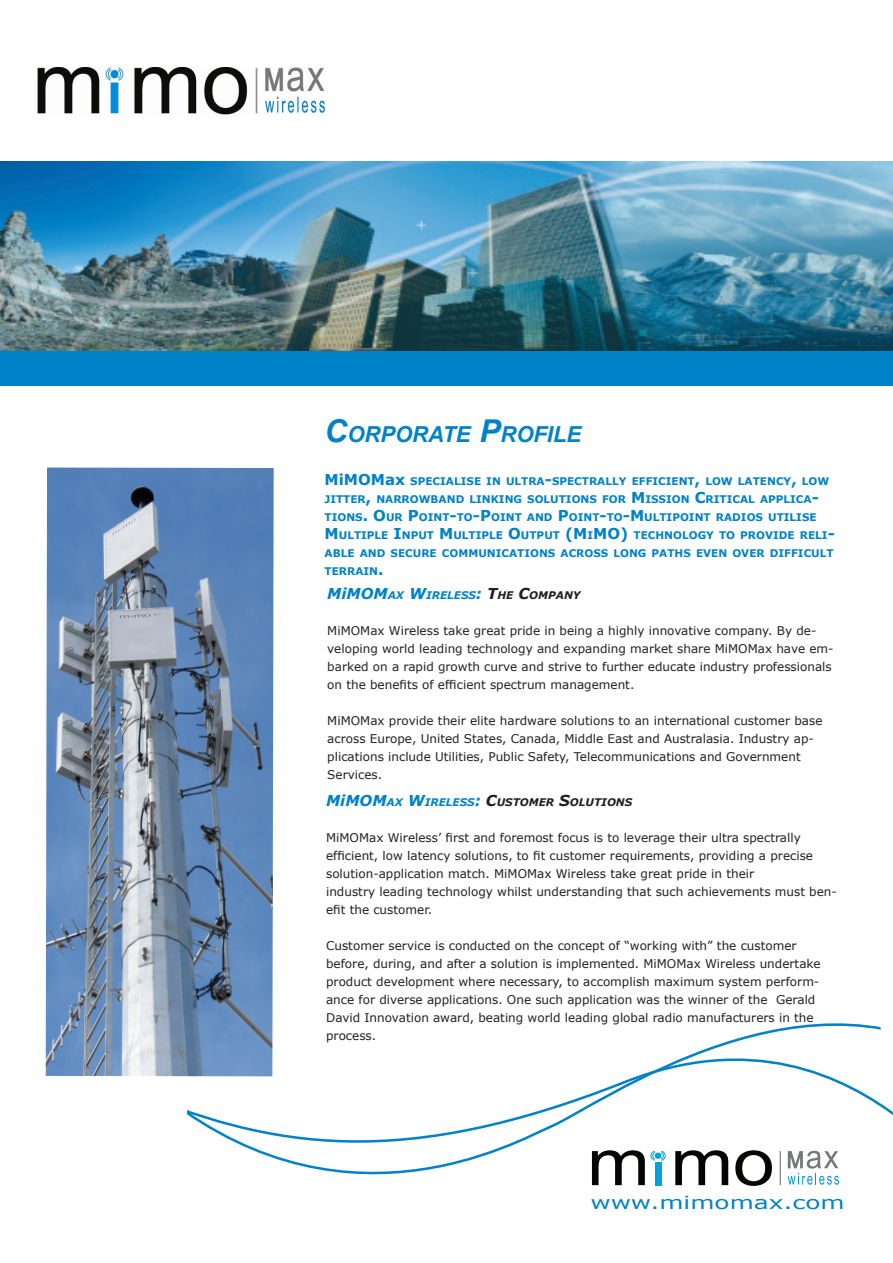
<style>
.page{position:relative;width:893px;height:1263px;background:#fff}
.page>*{position:absolute;margin:0;border:0;box-sizing:border-box;transform-origin:0 0}
.t1{font:italic 700 22.05px "Arial";color:#0082c8}
.t2{font:18px "Verdana";color:#0082c8;scale:1.38 1}
.t3{font:12px/18px "Verdana";color:#231f20}
.t4{font:700 10.5px/18px "Verdana";color:#0082c8}
.t5{font:italic 700 10.5px "Verdana";color:#0082c8}
.t6{font:italic 700 10.5px "Verdana";color:#231f20}
.s1{font-size:31.5px}
.s2{font-size:15px}
.s3{font-size:15px;color:#231f20}
.s4{color:#231f20}
</style>
<div class="page">
<div style="left:0;top:343px;width:893px;height:42px;background:#0082c8"></div>
<img style="left:0;top:161px;width:893px;height:189px">
<svg style="left:187px;top:1023px;width:706px;height:163px"></svg>
<div style="left:617px;top:1158px;width:139px;height:30px;background:#fff"></div>
<svg style="left:675px;top:1150px;width:53px;height:35px"></svg>
<svg style="left:735px;top:1150px;width:37px;height:36px"></svg>
<hr style="left:780px;top:1151px;width:1px;height:34px;background:#8d8d8d">
<svg style="left:788px;top:1151px;width:51px;height:34px"></svg>
<svg style="left:592px;top:1150px;width:74px;height:35px"></svg>
<img style="left:37px;top:68px;width:288px;height:47px">
<div style="left:624px;top:1094px;width:213px;height:44px;background:#fff"></div>
<img style="left:46px;top:467px;width:228px;height:609px">
<p class="t1" style="left:325px;top:420px;width:258px"><span class="s1">C</span>ORPORATE <span class="s1">P</span>ROFILE</p>
<p class="t4" style="left:325px;top:472px;width:512px"><span class="s2">M</span><span class="s2">i</span><span class="s2">MOM</span><span class="s2">ax</span> SPECIALISE IN ULTRA<span class="s2">-</span>SPECTRALLY EFFICIENT<span class="s2">,</span> LOW LATENCY<span class="s2">,</span> LOW JITTER<span class="s2">,</span> NARROWBAND LINKING SOLUTIONS FOR <span class="s2">M</span>ISSION <span class="s2">C</span>RITICAL APPLICA<span class="s2">-</span>TIONS<span class="s2">. O</span>UR <span class="s2">P</span>OINT<span class="s2">-</span>TO<span class="s2">-P</span>OINT AND <span class="s2">P</span>OINT<span class="s2">-</span>TO<span class="s2">-M</span>ULTIPOINT RADIOS UTILISE <span class="s2">M</span>ULTIPLE <span class="s2">I</span> NPUT <span class="s2">M</span>ULTIPLE <span class="s2">O</span>UTPUT <span class="s2">(M</span>I<span class="s2">MO)</span> TECHNOLOGY TO PROVIDE RELI<span class="s2">-</span>ABLE AND SECURE COMM</p>
<p class="t4" style="left:478px;top:544px;width:357px">UNICATIONS ACROSS LONG PATHS EVEN OVER DIFFICULT</p>
<p class="t4" style="left:325px;top:562px;width:60px">TERRAIN<span class="s2">.</span></p>
<p class="t5" style="left:327px;top:588px;width:255px"><span class="s2">M</span><span class="s2">i</span><span class="s2">MOM</span>AX <span class="s2">W</span>IRELESS<span class="s2">:</span> <span class="s3">T</span><span class="s4">HE</span> <span class="s3">C</span><span class="s4">OMPANY</span></p>
<p class="t3" style="left:327px;top:621px;width:508px">MiMOMax Wireless take great pride in being a highly innovative company. By de&shy;veloping world leading technology and expanding market share MiMOMax have em&shy;barked on a rapid growth curve and strive to further educate industry professionals on the benefits of efficient spectrum management.</p>
<p class="t3" style="left:327px;top:711px;width:497px">MiMOMax provide their elite hardware solutions to an international customer base across Europe, United States, Canada, Middle East and Australasia. Industry ap&shy;plications include Utilities, Public Safety, Telecommunications and Government Services.</p>
<p class="t5" style="left:326px;top:795px;width:197px"><span class="s2">M</span><span class="s2">i</span><span class="s2">MOM</span>AX <span class="s2">W</span>IRELESS<span class="s2">:</span> <span class="s3">C</span><span class="s4">USTOM</span></p>
<p class="t6" style="left:539px;top:795px;width:95px">ER <span class="s2">S</span>OLUTIONS</p>
<p class="t3" style="left:326px;top:828px;width:512px">MiMOMax Wireless’ first and foremost focus is to leverage their ultra spectrally efficient, low latency solutions, to fit customer requirements, providing a precise solution-application match. MiMOMax Wireless take great pride in their<br>industry leading technology whilst understanding that such achievements must ben&shy;efit the customer.</p>
<p class="t3" style="left:326px;top:936px;width:496px">Customer service is conducted on the concept of “working with” the customer before, during, and after a solution is implemented. MiMOMax Wireless undertake product development where necessary, to accomplish maximum system perform&shy;ance for diverse applications. One such application was the winner of the Gerald David Innovation award, beating world leading global radio manufacturers in the process.</p>
<p class="t2" style="left:590px;top:1190px;width:186px">www.mimomax.com</p>
</div>
